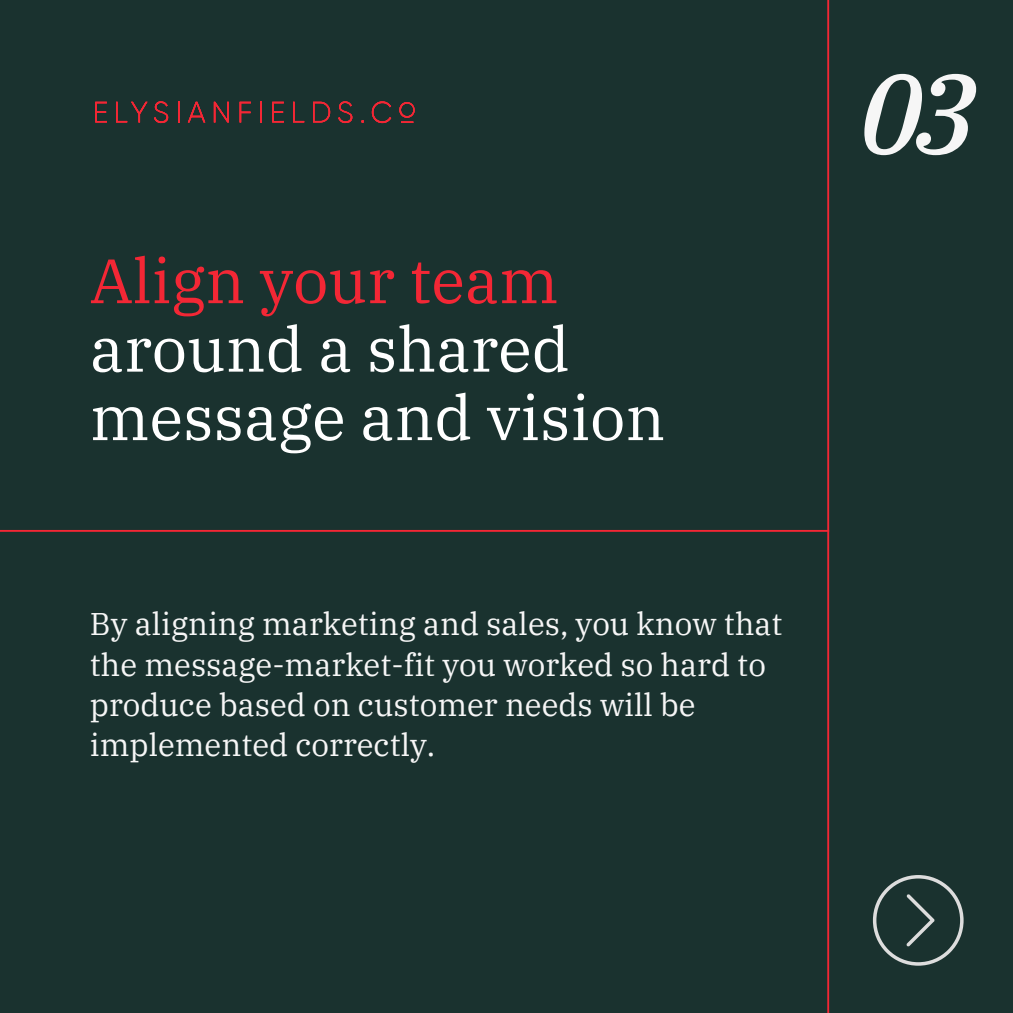
<style>
.page{position:relative;width:1013px;height:1013px;background:#fff}
.page>*{position:absolute;margin:0;border:0;box-sizing:border-box;transform-origin:0 0}
.t1{font:italic 500 112.5px "IBM Plex Serif";color:#f6f6f6}
.t2{font:62.5px/68.5px "IBM Plex Serif";color:#fff}
.t3{font:31.25px/40.2px "IBM Plex Serif";color:#f6f6f6}
.s1{color:#f32735}
</style>
<div class="page">
<div style="left:0;top:0;width:1012px;height:1012px;background:#1a322f"></div>
<hr style="left:827px;top:0;width:2px;height:1012px;background:#f32735">
<hr style="left:0;top:530px;width:829px;height:2px;background:#f32735">
<svg style="left:872px;top:875px;width:91px;height:90px"></svg>
<svg style="left:95px;top:102px;width:12px;height:20px"></svg>
<svg style="left:116px;top:102px;width:31px;height:20px"></svg>
<svg style="left:154px;top:101px;width:14px;height:22px"></svg>
<svg style="left:178px;top:102px;width:1px;height:20px"></svg>
<svg style="left:188px;top:102px;width:17px;height:20px"></svg>
<svg style="left:214px;top:102px;width:15px;height:20px"></svg>
<svg style="left:240px;top:102px;width:11px;height:20px"></svg>
<svg style="left:260px;top:102px;width:1px;height:20px"></svg>
<svg style="left:272px;top:102px;width:12px;height:20px"></svg>
<svg style="left:293px;top:102px;width:11px;height:20px"></svg>
<svg style="left:313px;top:102px;width:17px;height:20px"></svg>
<svg style="left:338px;top:101px;width:14px;height:22px"></svg>
<svg style="left:372px;top:101px;width:19px;height:22px"></svg>
<svg style="left:399px;top:102px;width:16px;height:21px"></svg>
<p class="t2" style="left:90px;top:245px;width:577px"><span class="s1">Align your team </span>around a shared message and vision</p>
<p class="t3" style="left:90px;top:603px;width:694px">By aligning marketing and sales, you know that the message-market-fit you worked so hard to produce based on customer needs will be implemented correctly.</p>
<p class="t1" style="left:859px;top:38px;width:118px">03</p>
</div>
